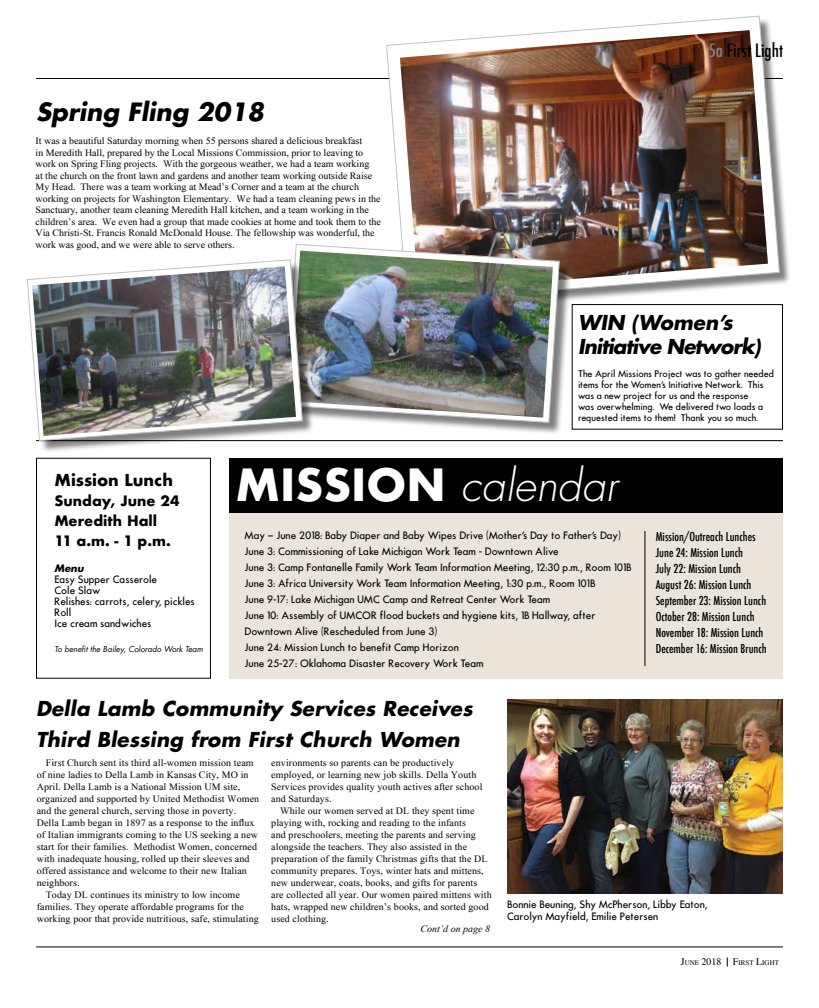
<style>
.page{position:relative;width:819px;height:1008px;background:#fff}
.page>*{position:absolute;margin:0;border:0;box-sizing:border-box;transform-origin:0 0}
.t1{font:italic 300 43.2px "Futura";color:#fff}
.t2{font:italic 700 24.5px "Futura";color:#000}
.t3{font:italic 700 20px/31px "Futura";letter-spacing:.01em;color:#000}
.t4{font:italic 700 20px/24px "Futura";letter-spacing:-.04em;color:#000}
.t5{font:500 condensed 18px "Futura";color:#000}
.t6{font:700 16px "Futura";color:#000}
.t7{font:700 14px/20px "Futura";color:#000}
.t8{font:500 condensed 12px/16px "Futura";color:#000}
.t9{font:10px/12px "Times New Roman";letter-spacing:.01em;color:#000}
.t10{font:500 10px/16px "Futura";color:#000}
.t11{font:italic 10px "Times New Roman";color:#000}
.t12{font:italic 700 10px "Futura";color:#000}
.t13{font:500 9px/11px "Futura";color:#000}
.t14{font:italic 8px "Futura";color:#000}
.t15{font:7px "Times";color:#000}
.s1{color:#808285}
.s2{font-weight:700;font-style:normal}
.s3{font-size:10px}
</style>
<div class="page">
<div style="left:229px;top:458px;width:554px;height:55px;background:#000"></div>
<hr style="left:36px;top:78px;width:747px;height:1px;background:#000">
<hr style="left:36px;top:946px;width:747px;height:1px;background:#000">
<div style="left:388px;top:18px;width:404px;height:296px;background:#000;opacity:.5"></div>
<svg style="left:386px;top:16px;width:394px;height:286px"></svg>
<img style="left:400px;top:30px;width:368px;height:261px">
<div style="left:288px;top:246px;width:284px;height:189px;background:#000;opacity:.5"></div>
<svg style="left:286px;top:244px;width:274px;height:179px"></svg>
<img style="left:290px;top:251px;width:263px;height:167px">
<div style="left:229px;top:513px;width:554px;height:166px;background:#eae4db"></div>
<div style="left:36px;top:458px;width:175px;height:221px;border:1px solid #000"></div>
<hr style="left:36px;top:440px;width:747px;height:1px;background:#000">
<div style="left:29px;top:262px;width:286px;height:191px;background:#000;opacity:.5"></div>
<svg style="left:27px;top:260px;width:276px;height:181px"></svg>
<img style="left:32px;top:266px;width:264px;height:170px">
<hr style="left:644px;top:531px;width:1px;height:135px;background:#000">
<img style="left:507px;top:700px;width:276px;height:194px">
<h2 class="t2" style="left:36px;top:96px;width:229px">Spring Fling 2018</h2>
<p class="t9" style="left:36px;top:135px;width:347px;line-height:11.5px">It was a beautiful Saturday morning when 55 persons shared a delicious breakfast<br>in Meredith Hall, prepared by the Local Missions Commission, prior to leaving to work on Spring Fling projects. With the gorgeous weather, we had a team working<br>at the church on the front lawn and gardens and another team working outside Raise My Head. There was a team working at Mead’s Corner and a team at the church working on projects for Washington Elementary. We had a team cleaning pews in the Sanctuary, another team cleaning Meredith Hall kitchen, and a team working in the children’s area. We even had a group that made cookies at home and took them to the Via Christi-St. Francis Ronald McDonald House. The fellowship was wonderful, the work was good, and we were able to serve others.</p>
<h3 class="t5" style="left:709px;top:39px;width:76px"><span class="s1">5a</span> First Light</h3>
<h3 class="t4" style="left:578px;top:311px;width:185px">WIN (Women’s<br>Initiative Network)</h3>
<p class="t13" style="left:578px;top:368px;width:197px">The April Missions Project was to gather needed items for the Women’s Initiative Network. This was a new project for us and the response<br>was overwhelming. We delivered two loads a requested items to them! Thank you so much.</p>
<h3 class="t6" style="left:55px;top:469px;width:120px">Mission Lunch</h3>
<h3 class="t7" style="left:55px;top:491px;width:127px">Sunday, June 24<br>Meredith Hall<br>11 a.m. - 1 p.m.</h3>
<p class="t12" style="left:55px;top:561px;width:31px">Menu</p>
<p class="t10" style="left:55px;top:574px;width:142px;line-height:11px">Easy Supper Casserole<br>Cole Slaw<br>Relishes: carrots, celery, pickles<br>Roll<br>Ice cream sandwiches</p>
<p class="t14" style="left:55px;top:644px;width:150px">To benefit the Bailey, Colorado Work Team</p>
<h1 class="t1" style="left:235px;top:459px;width:384px"><span class="s2">MISSION</span> calendar</h1>
<p class="t10" style="left:245px;top:527px;width:388px">May – June 2018: Baby Diaper and Baby Wipes Drive (Mother’s Day to Father’s Day)<br>June 3: Commissioning of Lake Michigan Work Team - Downtown Alive<br>June 3: Camp Fontanelle Family Work Team Information Meeting, 12:30 p.m., Room 101B June 3: Africa University Work Team Information Meeting, 1:30 p.m., Room 101B<br>June 9-17: Lake Michigan UMC Camp and Retreat Center Work Team<br>June 10: Assembly of UMCOR flood buckets and hygiene kits, 1B Hallway, after Downtown Alive (Rescheduled from June 3)<br>June 24: Mission Lunch to benefit Camp Horizon<br>June 25-27: Oklahoma Disaster Recovery Work Team</p>
<h3 class="t3" style="left:36px;top:692px;width:438px">Della Lamb Community Services Receives<br>Third Blessing from First Church Women</h3>
<p class="t8" style="left:656px;top:529px;width:112px">Mission/Outreach Lunches<br>June 24: Mission Lunch<br>July 22: Mission Lunch<br>August 26: Mission Lunch<br>September 23: Mission Lunch<br>October 28: Mission Lunch<br>November 18: Mission Lunch<br>December 16: Mission Brunch</p>
<p class="t9" style="left:46px;top:757px;width:209px">First Church sent its third all-women mission team</p>
<p class="t9" style="left:37px;top:769px;width:213px">of nine ladies to Della Lamb in Kansas City, MO in</p>
<p class="t9" style="left:37px;top:781px;width:205px">April. Della Lamb is a National Mission UM site,</p>
<p class="t9" style="left:37px;top:793px;width:224px">organized and supported by United Methodist Women</p>
<p class="t9" style="left:37px;top:805px;width:201px">and the general church, serving those in poverty.</p>
<p class="t9" style="left:37px;top:817px;width:219px">Della Lamb began in 1897 as a response to the influx</p>
<p class="t9" style="left:37px;top:829px;width:223px">of Italian immigrants coming to the US seeking a new</p>
<p class="t9" style="left:37px;top:841px;width:222px">start for their families. Methodist Women, concerned</p>
<p class="t9" style="left:37px;top:853px;width:214px">with inadequate housing, rolled up their sleeves and</p>
<p class="t9" style="left:37px;top:865px;width:212px">offered assistance and welcome to their new Italian</p>
<p class="t9" style="left:37px;top:877px;width:44px">neighbors.</p>
<p class="t9" style="left:46px;top:889px;width:196px">Today DL continues its ministry to low income</p>
<p class="t9" style="left:37px;top:901px;width:209px">families. They operate affordable programs for the</p>
<p class="t9" style="left:37px;top:913px;width:224px">working poor that provide nutritious, safe, stimulating</p>
<p class="t9" style="left:271px;top:757px;width:213px">environments so parents can be productively employed, or learning new job skills. Della Youth Services provides quality youth actives after school and Saturdays.</p>
<p class="t9" style="left:271px;top:805px;width:222px;text-indent:9px">While our women served at DL they spent time playing with, rocking and reading to the infants<br>and preschoolers, meeting the parents and serving alongside the teachers. They also assisted in the preparation of the family Christmas gifts that the DL community prepares. Toys, winter hats and mittens, new underwear, coats, books, and gifts for parents are collected all year. Our women paired mittens with hats, wrapped new children’s books, and sorted good used clothing.</p>
<p class="t11" style="left:420px;top:923px;width:71px">Cont’d on page 8</p>
<p class="t10" style="left:507px;top:899px;width:202px;line-height:12px">Bonnie Beuning, Shy McPherson, Libby Eaton,<br>Carolyn Mayfield, Emilie Petersen</p>
<p class="t15" style="left:681px;top:958px;width:100px"><span class="s3">J</span>UNE <span class="s3">2018 F</span>IRST <span class="s3">L</span>IGHT</p>
</div>
